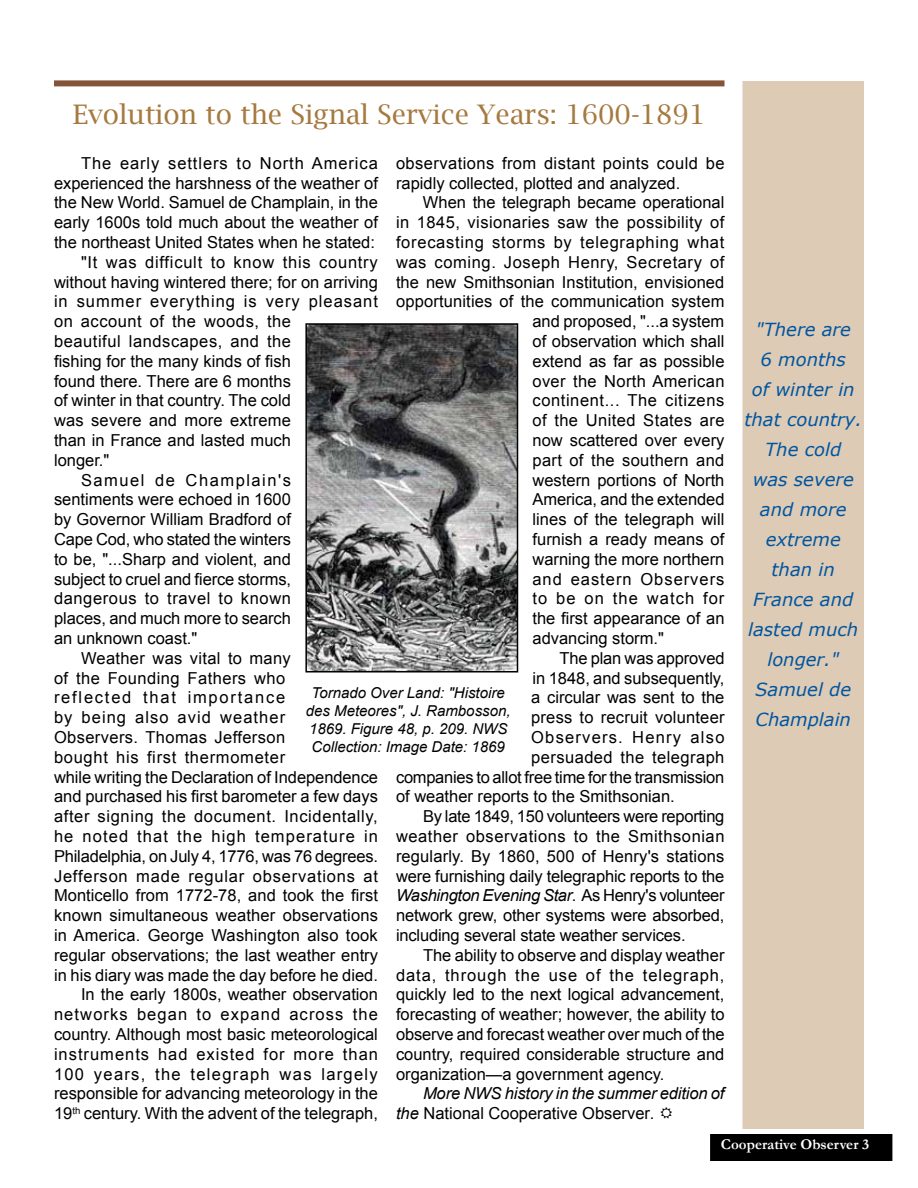
<style>
.page{position:relative;width:918px;height:1188px;background:#fff}
.page>*{position:absolute;margin:0;border:0;box-sizing:border-box;transform-origin:0 0}
.t1{font:27px "Lucida Bright";color:#a5793f}
.t2{font:italic 18px/30px "Verdana";color:#0055a1;text-align:center}
.t3{font:16.5px "Arial";color:#000}
.t4{font:16.5px/19.8px "Arial";letter-spacing:.025em;color:#000}
.t5{font:16.5px "Arial";letter-spacing:.035em;color:#000}
.t6{font:italic 16.5px/19.8px "Arial";letter-spacing:-.01em;color:#000}
.t7{font:16.5px "Arial";letter-spacing:.045em;color:#000}
.t8{font:16.5px "Arial";letter-spacing:.06em;color:#000}
.t9{font:16.5px "Arial";letter-spacing:.065em;color:#000}
.t10{font:16.5px "Arial";letter-spacing:.055em;color:#000}
.t11{font:16.5px "Arial";letter-spacing:.02em;color:#000}
.t12{font:16.5px "Arial";letter-spacing:.04em;color:#000}
.t13{font:16.5px "Arial";letter-spacing:.05em;color:#000}
.t14{font:16.5px "Arial";letter-spacing:.08em;color:#000}
.t15{font:16.5px "Arial";letter-spacing:.07em;color:#000}
.t16{font:16.5px "Arial";letter-spacing:.03em;color:#000}
.t17{font:16.5px "Arial";letter-spacing:.11em;color:#000}
.t18{font:16.5px "Arial";letter-spacing:.09em;color:#000}
.t19{font:16.5px "Arial";letter-spacing:.075em;color:#000}
.t20{font:italic 15px/18px "Arial";color:#000;text-align:center}
.t21{font:700 15px "Garamond";color:#fff}
.s1{font-style:normal}
</style>
<div class="page">
<div style="left:711px;top:1135px;width:181px;height:25px;background:#000"></div>
<div style="left:710px;top:1134px;width:182px;height:27px;border:2px solid #000"></div>
<div style="left:743px;top:82px;width:120px;height:1046px;background:#ddcbb5"></div>
<div style="left:742px;top:81px;width:122px;height:1048px;border:2px solid #ddcbb5"></div>
<div style="left:54px;top:80px;width:670px;height:6px;background:#845339"></div>
<img style="left:308px;top:326px;width:207px;height:344px">
<div style="left:305px;top:323px;width:213px;height:350px;border:2px solid #000"></div>
<h1 class="t1" style="left:73px;top:99px;width:634px">Evolution to the Signal Service Years: 1600-1891</h1>
<p class="t4" style="left:396px;top:153px;width:330px">observations from distant points could be rapidly collected, plotted and analyzed.</p>
<p class="t3" style="left:423px;top:192px;width:303px">When the telegraph became operational</p>
<p class="t4" style="left:396px;top:213px;width:330px">in 1845, visionaries saw the possibility of</p>
<p class="t7" style="left:396px;top:231px;width:330px">forecasting storms by telegraphing what</p>
<p class="t5" style="left:396px;top:251px;width:330px">was coming. Joseph Henry, Secretary of</p>
<p class="t3" style="left:396px;top:271px;width:330px">the new Smithsonian Institution, envisioned</p>
<p class="t3" style="left:396px;top:291px;width:330px">opportunities of the communication system</p>
<p class="t3" style="left:533px;top:311px;width:193px">and proposed, "...a system</p>
<p class="t3" style="left:533px;top:330px;width:193px">of observation which shall</p>
<p class="t3" style="left:533px;top:350px;width:194px">extend as far as possible</p>
<p class="t11" style="left:533px;top:370px;width:194px">over the North American</p>
<p class="t5" style="left:533px;top:390px;width:193px">continent... The citizens</p>
<p class="t4" style="left:533px;top:411px;width:194px">of the United States are</p>
<p class="t3" style="left:533px;top:429px;width:193px">now scattered over every</p>
<p class="t11" style="left:533px;top:449px;width:193px">part of the southern and</p>
<p class="t3" style="left:533px;top:469px;width:193px">western portions of North</p>
<p class="t3" style="left:533px;top:489px;width:194px">America, and the extended</p>
<p class="t3" style="left:533px;top:509px;width:193px">lines of the telegraph will</p>
<p class="t3" style="left:533px;top:528px;width:193px">furnish a ready means of</p>
<p class="t3" style="left:533px;top:548px;width:193px">warning the more northern</p>
<p class="t8" style="left:533px;top:568px;width:193px">and eastern Observers</p>
<p class="t9" style="left:533px;top:588px;width:193px">to be on the watch for</p>
<p class="t3" style="left:533px;top:608px;width:194px">the first appearance of an</p>
<p class="t3" style="left:533px;top:627px;width:133px">advancing storm."</p>
<p class="t3" style="left:560px;top:647px;width:167px">The plan was approved</p>
<p class="t3" style="left:533px;top:667px;width:194px">in 1848, and subsequently,</p>
<p class="t3" style="left:531px;top:687px;width:195px">a circular was sent to the</p>
<p class="t3" style="left:531px;top:707px;width:195px">press to recruit volunteer</p>
<p class="t19" style="left:531px;top:726px;width:195px">Observers. Henry also</p>
<p class="t4" style="left:531px;top:747px;width:195px">persuaded the telegraph</p>
<p class="t3" style="left:396px;top:766px;width:330px">companies to allot free time for the transmission</p>
<p class="t3" style="left:396px;top:786px;width:280px">of weather reports to the Smithsonian.</p>
<p class="t3" style="left:423px;top:806px;width:303px">By late 1849, 150 volunteers were reporting</p>
<p class="t5" style="left:396px;top:825px;width:330px">weather observations to the Smithsonian</p>
<p class="t3" style="left:396px;top:845px;width:330px">regularly. By 1860, 500 of Henry's stations</p>
<p class="t3" style="left:396px;top:865px;width:330px">were furnishing daily telegraphic reports to the</p>
<p class="t6" style="left:396px;top:886px;width:330px">Washington Evening Star<span class="s1">. As Henry's volunteer</span></p>
<p class="t3" style="left:396px;top:905px;width:330px">network grew, other systems were absorbed,</p>
<p class="t3" style="left:396px;top:924px;width:291px">including several state weather services.</p>
<p class="t3" style="left:423px;top:944px;width:303px">The ability to observe and display weather</p>
<p class="t10" style="left:396px;top:964px;width:330px">data, through the use of the telegraph,</p>
<p class="t3" style="left:396px;top:984px;width:330px">quickly led to the next logical advancement,</p>
<p class="t3" style="left:396px;top:1004px;width:330px">forecasting of weather; however, the ability to</p>
<p class="t3" style="left:396px;top:1023px;width:330px">observe and forecast weather over much of the</p>
<p class="t3" style="left:396px;top:1043px;width:330px">country, required considerable structure and</p>
<p class="t3" style="left:396px;top:1063px;width:270px">organization—a government agency.</p>
<p class="t6" style="left:396px;top:1084px;width:330px;text-indent:27px">More NWS history in the summer edition of the <span class="s1">National Cooperative Observer</span>.</p>
<p class="t10" style="left:81px;top:152px;width:298px">The early settlers to North America</p>
<p class="t3" style="left:54px;top:172px;width:325px">experienced the harshness of the weather of</p>
<p class="t3" style="left:54px;top:192px;width:325px">the New World. Samuel de Champlain, in the</p>
<p class="t3" style="left:54px;top:212px;width:325px">early 1600s told much about the weather of</p>
<p class="t3" style="left:54px;top:231px;width:323px">the northeast United States when he stated:</p>
<p class="t7" style="left:81px;top:251px;width:298px">"It was difficult to know this country</p>
<p class="t3" style="left:54px;top:271px;width:325px">without having wintered there; for on arriving</p>
<p class="t8" style="left:54px;top:291px;width:326px">in summer everything is very pleasant</p>
<p class="t5" style="left:54px;top:311px;width:239px">on account of the woods, the</p>
<p class="t5" style="left:54px;top:330px;width:239px">beautiful landscapes, and the</p>
<p class="t3" style="left:54px;top:350px;width:238px">fishing for the many kinds of fish</p>
<p class="t3" style="left:54px;top:370px;width:238px">found there. There are 6 months</p>
<p class="t3" style="left:54px;top:390px;width:238px">of winter in that country. The cold</p>
<p class="t3" style="left:54px;top:410px;width:239px">was severe and more extreme</p>
<p class="t3" style="left:54px;top:429px;width:238px">than in France and lasted much</p>
<p class="t3" style="left:54px;top:449px;width:57px">longer."</p>
<p class="t18" style="left:81px;top:469px;width:212px">Samuel de Champlain's</p>
<p class="t3" style="left:54px;top:489px;width:238px">sentiments were echoed in 1600</p>
<p class="t3" style="left:54px;top:509px;width:238px">by Governor William Bradford of</p>
<p class="t3" style="left:54px;top:528px;width:238px">Cape Cod, who stated the winters</p>
<p class="t3" style="left:54px;top:548px;width:238px">to be, "...Sharp and violent, and</p>
<p class="t3" style="left:54px;top:568px;width:239px">subject to cruel and fierce storms,</p>
<p class="t5" style="left:54px;top:588px;width:239px">dangerous to travel to known</p>
<p class="t3" style="left:54px;top:608px;width:239px">places, and much more to search</p>
<p class="t3" style="left:54px;top:627px;width:145px">an unknown coast."</p>
<p class="t11" style="left:81px;top:647px;width:211px">Weather was vital to many</p>
<p class="t16" style="left:54px;top:667px;width:233px">of the Founding Fathers who</p>
<p class="t17" style="left:54px;top:687px;width:233px">reflected that importance</p>
<p class="t9" style="left:54px;top:707px;width:233px">by being also avid weather</p>
<p class="t4" style="left:54px;top:728px;width:233px">Observers. Thomas Jefferson</p>
<p class="t7" style="left:54px;top:746px;width:233px">bought his first thermometer</p>
<p class="t3" style="left:54px;top:766px;width:326px">while writing the Declaration of Independence</p>
<p class="t3" style="left:54px;top:786px;width:325px">and purchased his first barometer a few days</p>
<p class="t12" style="left:54px;top:806px;width:325px">after signing the document. Incidentally,</p>
<p class="t9" style="left:54px;top:825px;width:326px">he noted that the high temperature in</p>
<p class="t3" style="left:54px;top:845px;width:326px">Philadelphia, on July 4, 1776, was 76 degrees.</p>
<p class="t13" style="left:54px;top:865px;width:326px">Jefferson made regular observations at</p>
<p class="t3" style="left:54px;top:885px;width:325px">Monticello from 1772-78, and took the first</p>
<p class="t3" style="left:54px;top:905px;width:326px">known simultaneous weather observations</p>
<p class="t3" style="left:54px;top:924px;width:325px">in America. George Washington also took</p>
<p class="t3" style="left:54px;top:944px;width:325px">regular observations; the last weather entry</p>
<p class="t3" style="left:54px;top:964px;width:325px">in his diary was made the day before he died.</p>
<p class="t3" style="left:81px;top:984px;width:298px">In the early 1800s, weather observation</p>
<p class="t15" style="left:54px;top:1004px;width:325px">networks began to expand across the</p>
<p class="t3" style="left:54px;top:1023px;width:325px">country. Although most basic meteorological</p>
<p class="t8" style="left:54px;top:1043px;width:326px">instruments had existed for more than</p>
<p class="t14" style="left:54px;top:1063px;width:325px">100 years, the telegraph was largely</p>
<p class="t3" style="left:54px;top:1083px;width:325px">responsible for advancing meteorology in the</p>
<p class="t3" style="left:54px;top:1103px;width:325px">19<sup>th</sup> century. With the advent of the telegraph,</p>
<p class="t20" style="left:306px;top:684px;width:206px">Tornado Over Land: "Histoire des Meteores", J. Rambosson,<br>1869. Figure 48, p. 209. NWS<br>Collection: Image Date: 1869</p>
<p class="t2" style="left:744px;top:315px;width:119px">"There are<br>6 months<br>of winter in that country.<br>The cold<br>was severe and more extreme than in<br>France and lasted much longer."<br>Samuel de<br>Champlain</p>
<p class="t21" style="left:721px;top:1134px;width:150px">Cooperative Observer 3</p>
</div>
